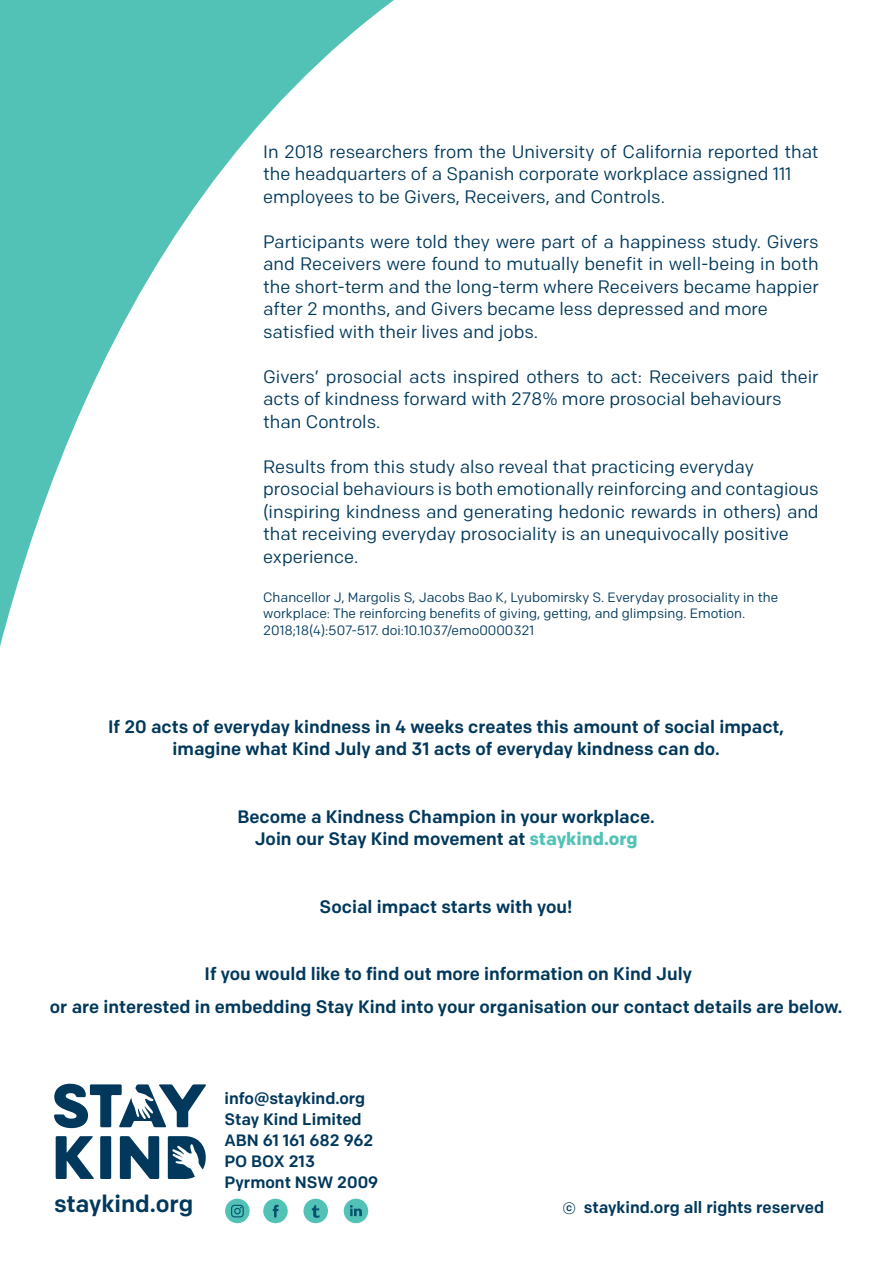
<style>
.page{position:relative;width:893px;height:1263px;background:#fff}
.page>*{position:absolute;margin:0;border:0;box-sizing:border-box;transform-origin:0 0}
.t1{font:500 23.85px "Colfax";color:#01385b}
.t2{font:18px/22.5px "Colfax";color:#01385b}
.t3{font:500 18px "Colfax";color:#01385b}
.t4{font:500 16.5px "Colfax";color:#01385b}
.t5{font:13.5px/16.5px "Colfax";color:#01385b}
.s1{font-weight:700;color:#52c2b6}
</style>
<div class="page">
<svg style="left:0;top:0;width:394px;height:1224px"></svg>
<div style="left:100px;top:1136px;width:11px;height:43px;background:#01385b"></div>
<svg style="left:56px;top:1136px;width:38px;height:43px"></svg>
<svg style="left:120px;top:1136px;width:39px;height:43px"></svg>
<svg style="left:54px;top:1084px;width:152px;height:44px"></svg>
<svg style="left:168px;top:1136px;width:38px;height:43px"></svg>
<div style="left:263px;top:1199px;width:25px;height:24px;background:#52c2b6;border-radius:50%"></div>
<svg style="left:273px;top:1205px;width:6px;height:12px"></svg>
<div style="left:303px;top:1199px;width:25px;height:24px;background:#52c2b6;border-radius:50%"></div>
<svg style="left:312px;top:1205px;width:8px;height:13px"></svg>
<div style="left:344px;top:1199px;width:24px;height:24px;background:#52c2b6;border-radius:50%"></div>
<svg style="left:350px;top:1205px;width:12px;height:11px"></svg>
<div style="left:225px;top:1199px;width:25px;height:24px;background:#52c2b6;border-radius:50%"></div>
<svg style="left:231px;top:1205px;width:13px;height:12px"></svg>
<p class="t2" style="left:263px;top:140px;width:557px">In 2018 researchers from the University of California reported that the headquarters of a Spanish corporate workplace assigned 111</p>
<p class="t2" style="left:263px;top:185px;width:403px">employees to be Givers, Receivers, and Controls.</p>
<p class="t2" style="left:263px;top:230px;width:557px;text-align:justify">Participants were told they were part of a happiness study. Givers and Receivers were found to mutually benefit in well-being in both the short-term and the long-term where Receivers became happier after 2 months, and Givers became less depressed and more</p>
<p class="t2" style="left:263px;top:320px;width:276px">satisfied with their lives and jobs.</p>
<p class="t2" style="left:263px;top:365px;width:557px">Givers’ prosocial acts inspired others to act: Receivers paid their acts of kindness forward with 278% more prosocial behaviours</p>
<p class="t2" style="left:263px;top:410px;width:119px">than Controls.</p>
<p class="t2" style="left:263px;top:455px;width:492px">Results from this study also reveal that practicing everyday</p>
<p class="t2" style="left:263px;top:477px;width:557px;text-align:justify">prosocial behaviours is both emotionally reinforcing and contagious (inspiring kindness and generating hedonic rewards in others) and that receiving everyday prosociality is an unequivocally positive</p>
<p class="t2" style="left:263px;top:545px;width:97px">experience.</p>
<p class="t5" style="left:263px;top:588px;width:517px">Chancellor J, Margolis S, Jacobs Bao K, Lyubomirsky S. Everyday prosociality in the</p>
<p class="t5" style="left:263px;top:605px;width:484px">workplace: The reinforcing benefits of giving, getting, and glimpsing. Emotion.<br>2018;18(4):507-517. doi:10.1037/emo0000321</p>
<p class="t3" style="left:108px;top:715px;width:677px">If 20 acts of everyday kindness in 4 weeks creates this amount of social impact,</p>
<p class="t3" style="left:173px;top:738px;width:549px">imagine what Kind July and 31 acts of everyday kindness can do.</p>
<p class="t3" style="left:237px;top:805px;width:419px">Become a Kindness Champion in your workplace.</p>
<p class="t3" style="left:255px;top:828px;width:384px">Join our Stay Kind movement at <span class="s1">staykind.org</span></p>
<p class="t3" style="left:320px;top:895px;width:254px">Social impact starts with you!</p>
<p class="t3" style="left:205px;top:963px;width:489px">If you would like to find out more information on Kind July</p>
<p class="t3" style="left:50px;top:996px;width:794px">or are interested in embedding Stay Kind into your organisation our contact details are below.</p>
<p class="t4" style="left:224px;top:1088px;width:142px">info@staykind.org</p>
<p class="t4" style="left:224px;top:1109px;width:139px">Stay Kind Limited</p>
<p class="t4" style="left:224px;top:1130px;width:150px">ABN 61 161 682 962</p>
<p class="t4" style="left:224px;top:1151px;width:92px">PO BOX 213</p>
<p class="t4" style="left:224px;top:1172px;width:155px">Pyrmont NSW 2009</p>
<p class="t1" style="left:54px;top:1189px;width:141px">staykind.org</p>
<p class="t4" style="left:563px;top:1198px;width:15px">©</p>
<p class="t4" style="left:584px;top:1196px;width:242px">staykind.org all rights reserved</p>
</div>
